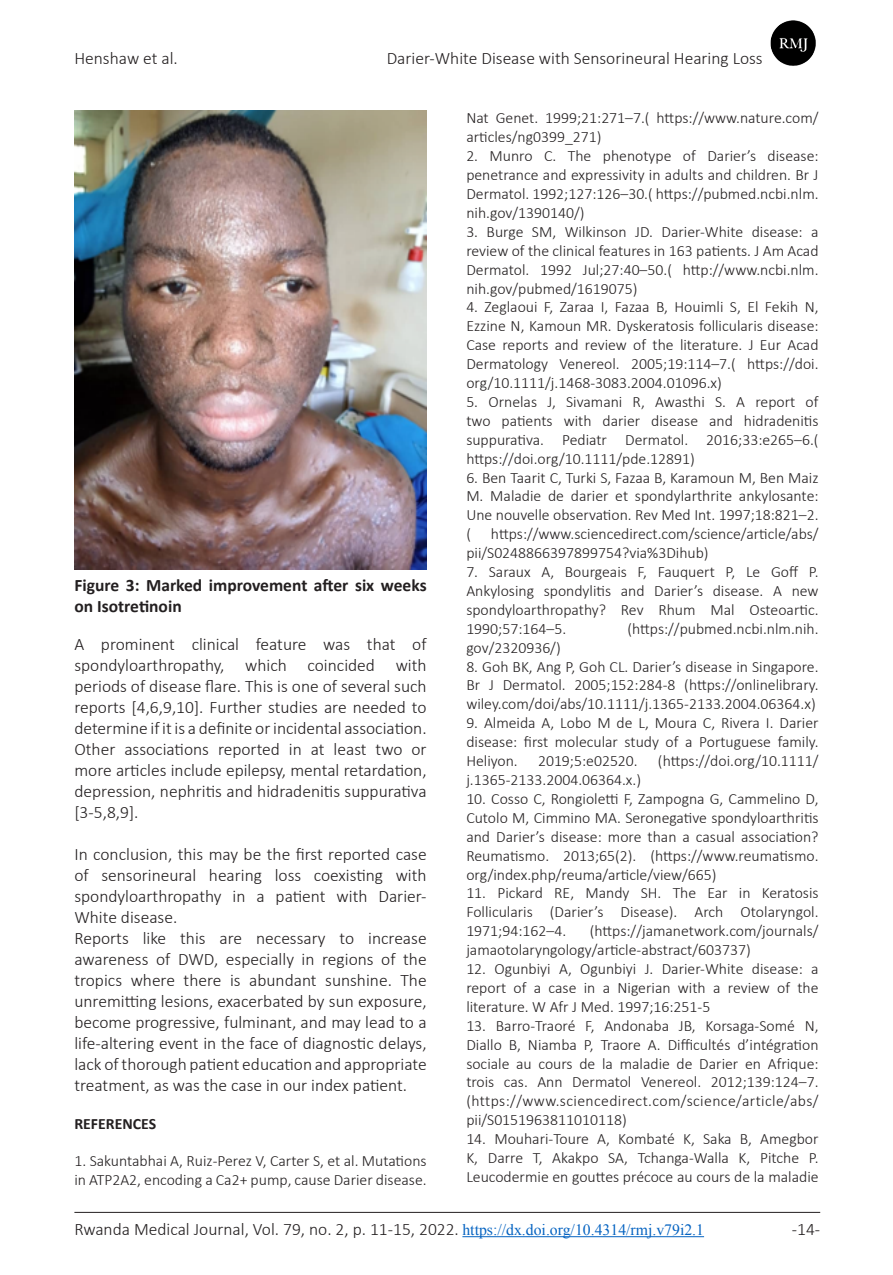
<style>
.page{position:relative;width:893px;height:1275px;background:#fff}
.page>*{position:absolute;margin:0;border:0;box-sizing:border-box;transform-origin:0 0}
.t1{font:300 17.5px/21px "Calibri";color:#231f20;text-align:justify}
.t2{font:700 17.5px/21px "Calibri";color:#231f20}
.t3{font:300 15.75px/18.9px "Calibri";color:#231f20;text-align:justify}
.t4{font:700 15.75px "Calibri";color:#231f20}
.s1{font-family:"Times New Roman";font-weight:400;font-size:15.75px;color:#0563c1}
</style>
<div class="page">
<hr style="left:462px;top:1236px;width:242px;height:1px;background:#0563c1">
<hr style="left:74px;top:1212px;width:746px;height:1px;background:#231f20">
<img style="left:770px;top:20px;width:46px;height:46px">
<img style="left:74px;top:110px;width:353px;height:459px">
<p class="t1" style="left:74px;top:47px;width:105px">Henshaw et al.</p>
<p class="t1" style="left:387px;top:47px;width:378px">Darier-White Disease with Sensorineural Hearing Loss</p>
<p class="t2" style="left:74px;top:573px;width:354px">Figure 3: Marked improvement after six weeks on Isotretinoin</p>
<p class="t1" style="left:74px;top:633px;width:354px">A prominent clinical feature was that of spondyloarthropathy, which coincided with periods of disease flare. This is one of several such reports [4,6,9,10]. Further studies are needed to determine if it is a definite or incidental association.<br>Other associations reported in at least two or more articles include epilepsy, mental retardation, depression, nephritis and hidradenitis suppurativa [3-5,8,9].</p>
<p class="t1" style="left:74px;top:843px;width:354px">In conclusion, this may be the first reported case of sensorineural hearing loss coexisting with spondyloarthropathy in a patient with Darier-White disease.</p>
<p class="t1" style="left:74px;top:927px;width:354px">Reports like this are necessary to increase awareness of DWD, especially in regions of the tropics where there is abundant sunshine. The unremitting lesions, exacerbated by sun exposure, become progressive, fulminant, and may lead to a life-altering event in the face of diagnostic delays, lack of thorough patient education and appropriate treatment, as was the case in our index patient.</p>
<p class="t4" style="left:74px;top:1114px;width:83px">REFERENCES</p>
<p class="t3" style="left:74px;top:1152px;width:354px">1. Sakuntabhai A, Ruiz-Perez V, Carter S, et al. Mutations in ATP2A2, encoding a Ca2+ pump, cause Darier disease.</p>
<p class="t3" style="left:466px;top:109px;width:354px">Nat Genet. 1999;21:271–7.( https://www.nature.com/ articles/ng0399_271)</p>
<p class="t3" style="left:466px;top:146px;width:354px">2. Munro C. The phenotype of Darier’s disease: penetrance and expressivity in adults and children. Br J Dermatol. 1992;127:126–30.( https://pubmed.ncbi.nlm. nih.gov/1390140/)</p>
<p class="t3" style="left:466px;top:222px;width:354px">3. Burge SM, Wilkinson JD. Darier-White disease: a review of the clinical features in 163 patients. J Am Acad Dermatol. 1992 Jul;27:40–50.( http://www.ncbi.nlm. nih.gov/pubmed/1619075)</p>
<p class="t3" style="left:466px;top:298px;width:354px">4. Zeglaoui F, Zaraa I, Fazaa B, Houimli S, El Fekih N, Ezzine N, Kamoun MR. Dyskeratosis follicularis disease:<br>Case reports and review of the literature. J Eur Acad Dermatology Venereol. 2005;19:114–7.( https://doi. org/10.1111/j.1468-3083.2004.01096.x)</p>
<p class="t3" style="left:466px;top:392px;width:354px">5. Ornelas J, Sivamani R, Awasthi S. A report of two patients with darier disease and hidradenitis suppurativa. Pediatr Dermatol. 2016;33:e265–6.( https://doi.org/10.1111/pde.12891)</p>
<p class="t3" style="left:466px;top:468px;width:354px">6. Ben Taarit C, Turki S, Fazaa B, Karamoun M, Ben Maiz M. Maladie de darier et spondylarthrite ankylosante:<br>Une nouvelle observation. Rev Med Int. 1997;18:821–2. (</p>
<p class="t3" style="left:466px;top:524px;width:354px;text-indent:25px">https://www.sciencedirect.com/science/article/abs/ pii/S0248866397899754?via%3Dihub)</p>
<p class="t3" style="left:466px;top:562px;width:354px">7. Saraux A, Bourgeais F, Fauquert P, Le Goff P.<br>Ankylosing spondylitis and Darier’s disease. A new spondyloarthropathy? Rev Rhum Mal Osteoartic.<br>1990;57:164–5.</p>
<p class="t3" style="left:627px;top:619px;width:193px">(https://pubmed.ncbi.nlm.nih.</p>
<p class="t3" style="left:466px;top:638px;width:96px">gov/2320936/)</p>
<p class="t3" style="left:466px;top:657px;width:354px">8. Goh BK, Ang P, Goh CL. Darier’s disease in Singapore.<br>Br J Dermatol. 2005;152:284-8 (https://onlinelibrary. wiley.com/doi/abs/10.1111/j.1365-2133.2004.06364.x)</p>
<p class="t3" style="left:466px;top:713px;width:354px">9. Almeida A, Lobo M de L, Moura C, Rivera I. Darier disease: first molecular study of a Portuguese family.<br>Heliyon.</p>
<p class="t3" style="left:538px;top:751px;width:101px">2019;5:e02520.</p>
<p class="t3" style="left:658px;top:751px;width:162px">(https://doi.org/10.1111/</p>
<p class="t3" style="left:466px;top:770px;width:176px">j.1365-2133.2004.06364.x.)</p>
<p class="t3" style="left:466px;top:789px;width:354px">10. Cosso C, Rongioletti F, Zampogna G, Cammelino D, Cutolo M, Cimmino MA. Seronegative spondyloarthritis and Darier’s disease: more than a casual association?<br>Reumatismo. 2013;65(2). (https://www.reumatismo. org/index.php/reuma/article/view/665)</p>
<p class="t3" style="left:466px;top:883px;width:354px">11. Pickard RE, Mandy SH. The Ear in Keratosis Follicularis (Darier’s Disease). Arch Otolaryngol.<br>1971;94:162–4.</p>
<p class="t3" style="left:466px;top:921px;width:354px;text-indent:123px">(https://jamanetwork.com/journals/ jamaotolaryngology/article-abstract/603737)</p>
<p class="t3" style="left:466px;top:959px;width:354px">12. Ogunbiyi A, Ogunbiyi J. Darier-White disease: a report of a case in a Nigerian with a review of the literature. W Afr J Med. 1997;16:251-5</p>
<p class="t3" style="left:466px;top:1016px;width:354px">13. Barro-Traoré F, Andonaba JB, Korsaga-Somé N, Diallo B, Niamba P, Traore A. Difficultés d’intégration sociale au cours de la maladie de Darier en Afrique: trois cas. Ann Dermatol Venereol. 2012;139:124–7. (https://www.sciencedirect.com/science/article/abs/ pii/S0151963811010118)</p>
<p class="t3" style="left:466px;top:1129px;width:354px">14. Mouhari-Toure A, Kombaté K, Saka B, Amegbor K, Darre T, Akakpo SA, Tchanga-Walla K, Pitche P.<br>Leucodermie en gouttes précoce au cours de la maladie</p>
<p class="t1" style="left:74px;top:1218px;width:631px">Rwanda Medical Journal, Vol. 79, no. 2, p. 11-15, 2022. <span class="s1">https://dx.doi.org/10.4314/rmj.v79i2.1</span></p>
<p class="t1" style="left:792px;top:1218px;width:30px">-14-</p>
</div>
